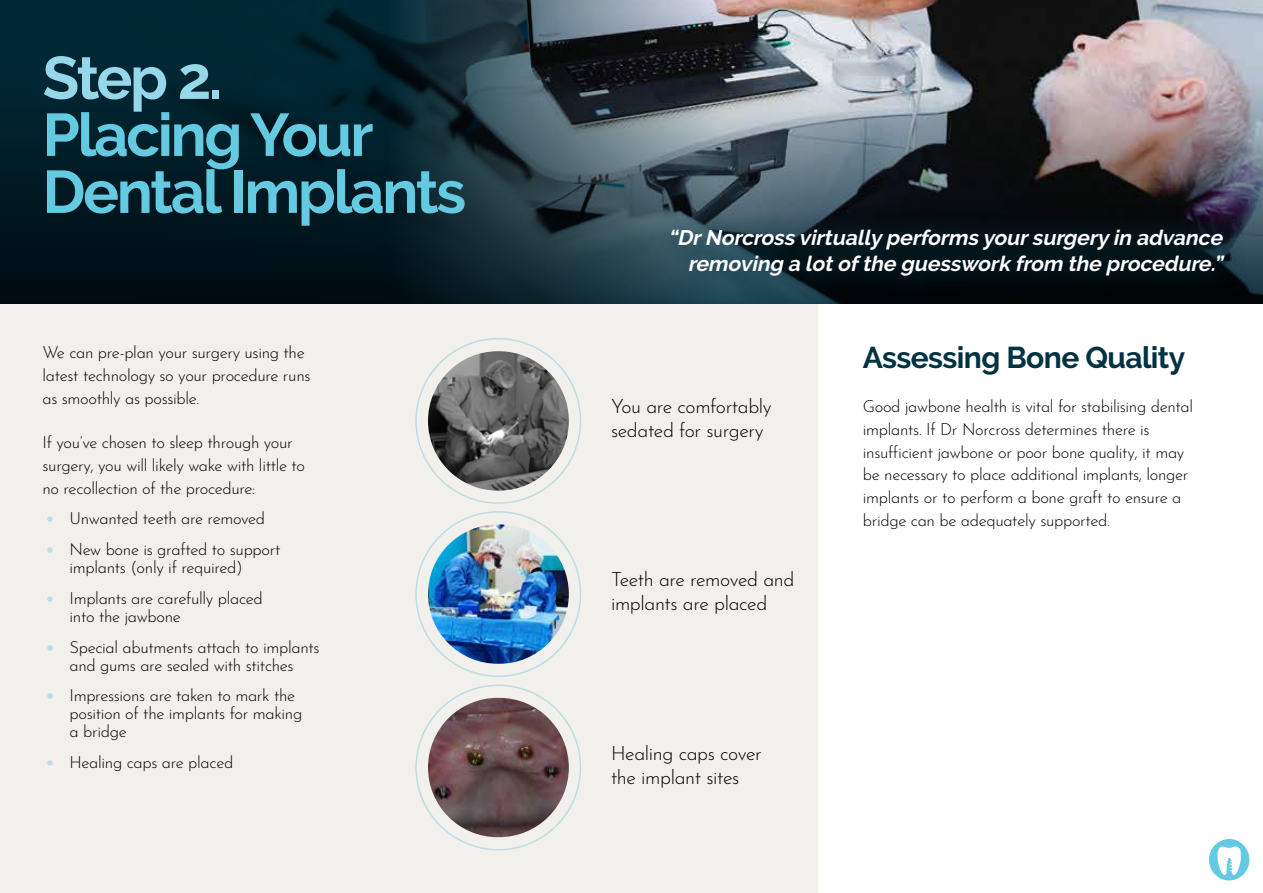
<style>
.page{position:relative;width:1263px;height:893px;background:#fff}
.page>*{position:absolute;margin:0;border:0;box-sizing:border-box;transform-origin:0 0}
.t1{font:700 60px/57px "Raleway";letter-spacing:-.04em;color:#63cae1}
.t2{font:700 60px "Raleway";color:#96d8e9}
.t3{font:700 30px "Raleway";letter-spacing:-.02em;color:#003241}
.t4{font:italic 700 21px/25.5px "Raleway";color:#fff;text-align:right}
.t5{font:300 19.5px/24px "Josefin Sans";letter-spacing:-.02em;color:#000}
.t6{font:300 16.5px/22.8px "Josefin Sans";letter-spacing:-.02em;color:#000}
.s1{font-weight:700;color:#bfdce5}
</style>
<div class="page">
<img style="left:725px;top:0;width:538px;height:63px">
<div style="left:0;top:304px;width:818px;height:589px;background:#f2f0ed"></div>
<svg style="left:0;top:0;width:725px;height:63px;background:#1b3640"></svg>
<svg style="left:0;top:63px;width:1263px;height:240px;background:#2e3e46"></svg>
<div style="left:650px;top:207px;width:596px;height:91px;background:#003241;opacity:.75"></div>
<img style="left:428px;top:698px;width:141px;height:139px;border-radius:70px">
<img style="left:428px;top:524px;width:141px;height:140px;border-radius:70px">
<img style="left:428px;top:351px;width:141px;height:140px;border-radius:70px">
<svg style="left:1209px;top:839px;width:40px;height:41px"></svg>
<h1 class="t2" style="left:43px;top:44px;width:181px">Step 2.</h1>
<h1 class="t1" style="left:43px;top:107px;width:425px">Placing Your<br>Dental Implants</h1>
<p class="t6" style="left:43px;top:339px;width:269px">We can pre-plan your surgery using the latest technology so your procedure runs as smoothly as possible.</p>
<p class="t6" style="left:43px;top:429px;width:264px">If you’ve chosen to sleep through your surgery, you will likely wake with little to no recollection of the procedure:</p>
<p class="t6" style="left:46px;top:505px;width:221px"><span class="s1">•</span> Unwanted teeth are removed</p>
<p class="t6" style="left:70px;top:539px;width:212px;line-height:18px;text-indent:-23px"><span class="s1">•</span> New bone is grafted to support implants (only if required)</p>
<p class="t6" style="left:70px;top:587px;width:195px;line-height:18px;text-indent:-23px"><span class="s1">•</span> Implants are carefully placed into the jawbone</p>
<p class="t6" style="left:46px;top:636px;width:275px;line-height:18px;text-align:center"><span class="s1">•</span> Special abutments attach to implants and gums are sealed with stitches</p>
<p class="t6" style="left:70px;top:685px;width:234px;line-height:18px;text-indent:-23px"><span class="s1">•</span> Impressions are taken to mark the position of the implants for making a bridge</p>
<p class="t6" style="left:46px;top:749px;width:189px"><span class="s1">•</span> Healing caps are placed</p>
<p class="t4" style="left:668px;top:225px;width:561px">“DrNorcross virtually performs yoursurgery in advance removing a lotofthe guesswork from the procedure.”</p>
<p class="t5" style="left:611px;top:392px;width:162px">You are comfortably sedated for surgery</p>
<p class="t5" style="left:611px;top:566px;width:185px">Teeth are removed and implants are placed</p>
<p class="t5" style="left:611px;top:739px;width:152px">Healing caps cover the implant sites</p>
<h2 class="t3" style="left:863px;top:340px;width:324px">Assessing Bone Quality</h2>
<p class="t6" style="left:863px;top:393px;width:332px">Good jawbone health is vital for stabilising dental implants. If Dr Norcross determines there is insufficient jawbone or poor bone quality, it may be necessary to place additional implants, longer implants or to perform a bone graft to ensure a bridge can be adequately supported.</p>
</div>
